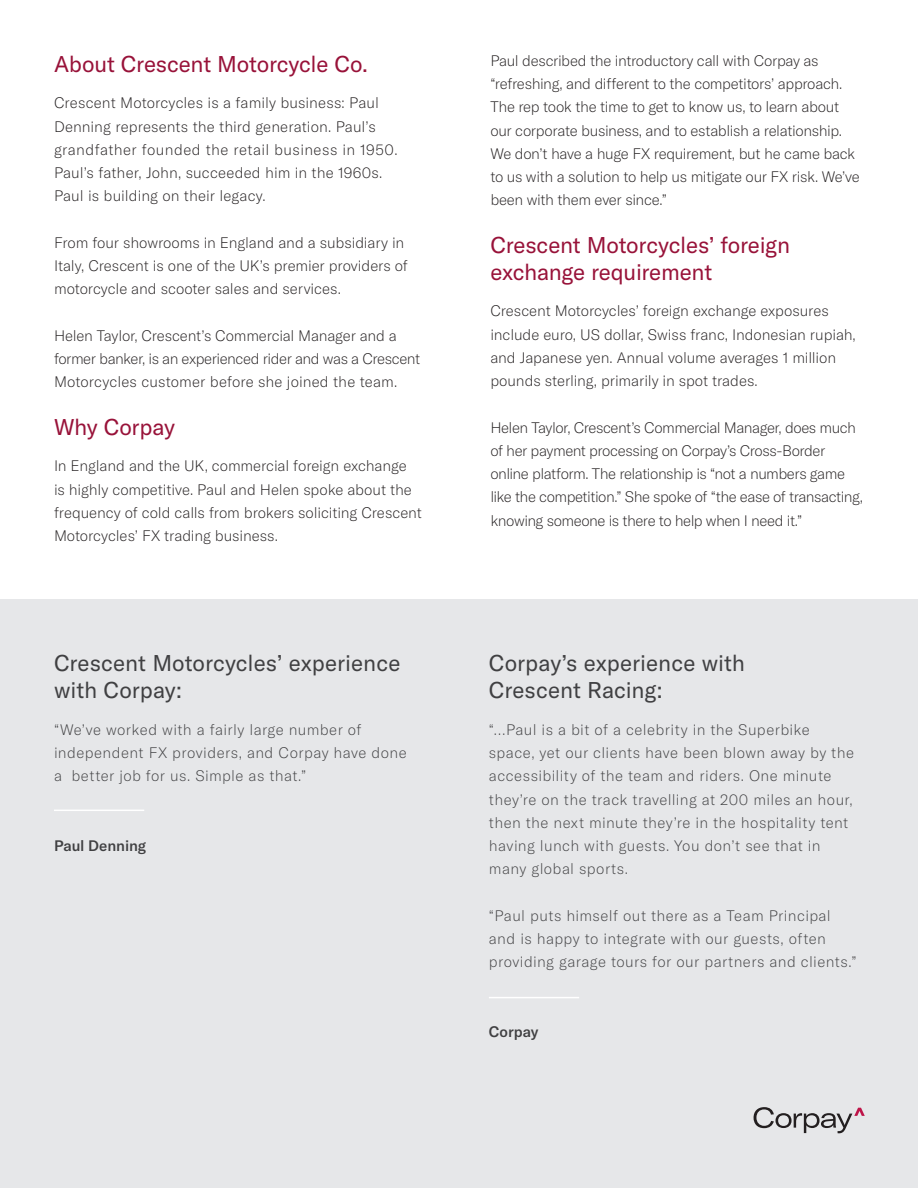
<style>
.page{position:relative;width:918px;height:1188px;background:#fff}
.page>*{position:absolute;margin:0;border:0;box-sizing:border-box;transform-origin:0 0}
.Dark_Maroon_Subheads{font:22.5px/27px "GT America";letter-spacing:-.01em;color:#981239}
.Dark_Maroon_Subheads-2{font:22.5px/27px "GT America";color:#404042}
.Body_Copy{font:100 15px/23.2px "GT America";letter-spacing:-.015em;color:#231f20}
.Body_Copy-2{font:100 15px/23.2px "GT America";letter-spacing:.025em;color:#404042}
.Body_Copy-3{font:100 15px/23.2px "GT America";letter-spacing:-.035em;color:#231f20}
.Body_Copy-4{font:100 15px/23.2px "GT America";letter-spacing:.005em;color:#231f20}
.Body_Copy-5{font:500 15px "GT America";letter-spacing:-.005em;color:#404042}
</style>
<div class="page">
<div style="left:0;top:599px;width:918px;height:589px;background:#e6e7e9"></div>
<hr style="left:54px;top:810px;width:90px;height:1px;background:#fff">
<hr style="left:489px;top:997px;width:90px;height:1px;background:#fff">
<svg style="left:754px;top:1107px;width:111px;height:26px"></svg>
<p class="Dark_Maroon_Subheads" style="left:54px;top:50px;width:316px">About Crescent Motorcycle Co.</p>
<p class="Body_Copy-4" style="left:54px;top:92px;width:345px">Crescent Motorcycles is a family business: Paul Denning represents the third generation. Paul’s grandfather founded the retail business in 1950.<br>Paul’s father, John, succeeded him in the 1960s.<br>Paul is building on their legacy.</p>
<p class="Body_Copy" style="left:54px;top:231px;width:355px">From four showrooms in England and a subsidiary in<br>Italy, Crescent is one of the UK’s premier providers of motorcycle and scooter sales and services.</p>
<p class="Body_Copy" style="left:54px;top:324px;width:368px">Helen Taylor, Crescent’s Commercial Manager and a former banker, is an experienced rider and was a Crescent<br>Motorcycles customer before she joined the team.</p>
<p class="Dark_Maroon_Subheads" style="left:54px;top:413px;width:122px">Why Corpay</p>
<p class="Body_Copy" style="left:54px;top:455px;width:369px">In England and the UK, commercial foreign exchange<br>is highly competitive. Paul and Helen spoke about the frequency of cold calls from brokers soliciting Crescent Motorcycles’ FX trading business.</p>
<p class="Dark_Maroon_Subheads-2" style="left:54px;top:650px;width:348px">Crescent Motorcycles’ experience with Corpay:</p>
<p class="Body_Copy-2" style="left:54px;top:718px;width:354px">“We’ve worked with a fairly large number of independent FX providers, and Corpay have done a better job for us. Simple as that.”</p>
<p class="Body_Copy-5" style="left:54px;top:837px;width:94px">Paul Denning</p>
<p class="Body_Copy" style="left:490px;top:49px;width:371px">Paul described the introductory call with Corpay as “refreshing, and different to the competitors’ approach.<br>The rep took the time to get to know us, to learn about our corporate business, and to establish a relationship.<br>We don’t have a huge FX requirement, but he came back to us with a solution to help us mitigate our FX risk. We’ve been with them ever since.”</p>
<p class="Dark_Maroon_Subheads" style="left:490px;top:231px;width:301px">Crescent Motorcycles’ foreign exchange requirement</p>
<p class="Body_Copy" style="left:490px;top:299px;width:367px">Crescent Motorcycles’ foreign exchange exposures include euro, US dollar, Swiss franc, Indonesian rupiah, and Japanese yen. Annual volume averages 1 million pounds sterling, primarily in spot trades.</p>
<p class="Body_Copy-3" style="left:490px;top:416px;width:374px">Helen Taylor, Crescent’s Commercial Manager, does much of her payment processing on Corpay’s Cross-Border online platform. The relationship is “not a numbers game like the competition.” She spoke of “the ease of transacting, knowing someone is there to help when I need it.”</p>
<p class="Dark_Maroon_Subheads-2" style="left:489px;top:650px;width:258px">Corpay’s experience with<br>Crescent Racing:</p>
<p class="Body_Copy-2" style="left:489px;top:718px;width:367px">“…Paul is a bit of a celebrity in the Superbike space, yet our clients have been blown away by the accessibility of the team and riders. One minute they’re on the track travelling at 200 miles an hour, then the next minute they’re in the hospitality tent having lunch with guests. You don’t see that in many global sports.</p>
<p class="Body_Copy-2" style="left:489px;top:904px;width:369px">“Paul puts himself out there as a Team Principal and is happy to integrate with our guests, often providing garage tours for our partners and clients.”</p>
<p class="Body_Copy-5" style="left:489px;top:1023px;width:51px">Corpay</p>
</div>
